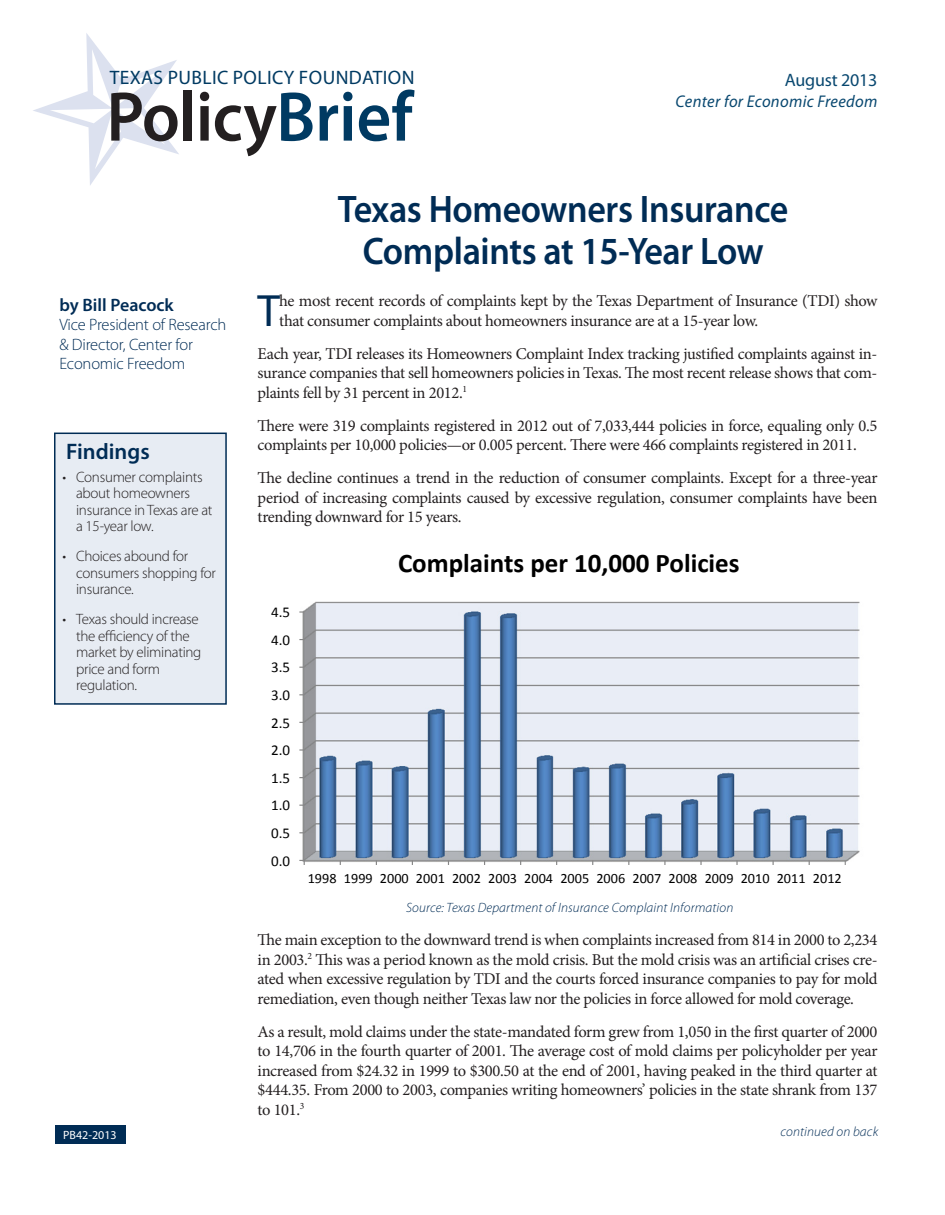
<style>
.page{position:relative;width:945px;height:1215px;background:#fff}
.page>*{position:absolute;margin:0;border:0;box-sizing:border-box;transform-origin:0 0}
.t1{font:600 70.8px "Myriad Pro";letter-spacing:-.005em;color:#231f20;scale:.95 1}
.t2{font:45.45px "Myriad Pro";color:#002c55}
.t3{font:600 38.55px/42px "Myriad Pro";letter-spacing:-.01em;color:#002c55;text-align:center;scale:.93 1}
.t4{font:700 27px "Calibri";color:#000}
.t5{font:600 22.5px "Myriad Pro";color:#002c55}
.t6{font:19.5px "Myriad Pro";letter-spacing:.02em;color:#003a62}
.t7{font:600 18px "Myriad Pro";color:#002c55}
.t8{font:18px "Myriad Pro";letter-spacing:-.01em;color:#094870}
.t9{font:italic 16.95px "Myriad Pro";letter-spacing:.02em;color:#094870}
.t10{font:16.5px/19.5px "Minion Pro";letter-spacing:-.02em;color:#231f20;text-align:justify}
.t11{font:300 16.5px/19.5px "Myriad Pro";letter-spacing:-.01em;color:#002c55}
.t12{font:300 15px/16.5px "Myriad Pro";letter-spacing:-.02em;color:#231f20}
.t13{font:15px "Calibri";color:#000}
.t14{font:14.25px "Calibri";color:#000}
.t15{font:italic 300 13.5px "Myriad Pro";letter-spacing:.01em;color:#002c55}
.t16{font:12px "Myriad Pro";color:#fff}
.s1{color:#003a62}
</style>
<div class="page">
<div style="left:55px;top:1126px;width:71px;height:18px;background:#002c55"></div>
<div style="left:54px;top:433px;width:173px;height:272px;background:#e7ecf3;border:2px solid #002c55"></div>
<img style="left:301px;top:601px;width:559px;height:263px">
<svg style="left:299px;top:860px;width:6px;height:5px"></svg>
<p class="t6" style="left:110px;top:66px;width:306px">TEXAS PUBLIC POLICY FOUNDATION</p>
<h1 class="t1" style="left:106px;top:72px;width:324px">Policy<span class="s1">Brief</span></h1>
<p class="t8" style="left:785px;top:69px;width:94px">AUGUST 2013</p>
<p class="t9" style="left:676px;top:91px;width:203px">Center for Economic Freedom</p>
<p class="t7" style="left:59px;top:293px;width:116px">by Bill Peacock</p>
<p class="t11" style="left:59px;top:315px;width:168px">Vice President of Research &amp; Director, Center for<br>Economic Freedom</p>
<h3 class="t5" style="left:66px;top:437px;width:85px">Findings</h3>
<p class="t12" style="left:76px;top:468px;width:138px;text-indent:-13px">• Consumer complaints about homeowners insurance in Texas are at a 15-year low.</p>
<p class="t12" style="left:76px;top:548px;width:141px;text-indent:-14px">• Choices abound for consumers shopping for insurance.</p>
<p class="t12" style="left:76px;top:611px;width:127px;text-indent:-14px">• Texas should increase the efficiency of the market by eliminating price and form regulation.</p>
<p class="t16" style="left:63px;top:1128px;width:55px">PB42-2013</p>
<h3 class="t3" style="left:338px;top:187px;width:486px">Texas Homeowners Insurance<br>Complaints at 15-Year Low</h3>
<h2 class="t2" style="left:258px;top:283px;width:24px">T</h2>
<p class="t10" style="left:279px;top:291px;width:600px">he most recent records of complaints kept by the Texas Department of Insurance (TDI) show that consumer complaints about homeowners insurance are at a 15-year low.</p>
<p class="t10" style="left:258px;top:344px;width:621px">Each year, TDI releases its Homeowners Complaint Index tracking justified complaints against in&shy;surance companies that sell homeowners policies in Texas. The most recent release shows that com&shy;plaints fell by 31 percent in 2012.<sup>1</sup></p>
<p class="t10" style="left:258px;top:416px;width:621px">There were 319 complaints registered in 2012 out of 7,033,444 policies in force, equaling only 0.5 complaints per 10,000 policies—or 0.005 percent. There were 466 complaints registered in 2011.</p>
<p class="t10" style="left:258px;top:468px;width:621px">The decline continues a trend in the reduction of consumer complaints. Except for a three-year period of increasing complaints caused by excessive regulation, consumer complaints have been trending downward for 15 years.</p>
<p class="t13" style="left:271px;top:603px;width:21px">4.5</p>
<p class="t13" style="left:271px;top:630px;width:21px">4.0</p>
<p class="t13" style="left:271px;top:658px;width:21px">3.5</p>
<p class="t13" style="left:271px;top:685px;width:21px">3.0</p>
<p class="t13" style="left:271px;top:713px;width:21px">2.5</p>
<p class="t13" style="left:271px;top:741px;width:21px">2.0</p>
<p class="t13" style="left:271px;top:768px;width:21px">1.5</p>
<p class="t13" style="left:271px;top:796px;width:21px">1.0</p>
<p class="t13" style="left:271px;top:824px;width:21px">0.5</p>
<p class="t13" style="left:271px;top:851px;width:21px">0.0</p>
<h3 class="t4" style="left:398px;top:546px;width:343px">Complaints per 10,000 Policies</h3>
<p class="t14" style="left:308px;top:869px;width:536px">1998 1999 2000 2001 2002 2003 2004 2005 2006 2007 2008 2009 2010 2011 2012</p>
<p class="t15" style="left:406px;top:900px;width:329px">Source: Texas Department of Insurance Complaint Information</p>
<p class="t10" style="left:258px;top:930px;width:622px">The main exception to the downward trend is when complaints increased from 814 in 2000 to 2,234 in 2003.<sup>2</sup> This was a period known as the mold crisis. But the mold crisis was an artificial crises cre&shy;ated when excessive regulation by TDI and the courts forced insurance companies to pay for mold remediation, even though neither Texas law nor the policies in force allowed for mold coverage.</p>
<p class="t10" style="left:258px;top:1022px;width:621px">As a result, mold claims under the state-mandated form grew from 1,050 in the first quarter of 2000 to 14,706 in the fourth quarter of 2001. The average cost of mold claims per policyholder per year increased from $24.32 in 1999 to $300.50 at the end of 2001, having peaked in the third quarter at $444.35. From 2000 to 2003, companies writing homeowners’ policies in the state shrank from 137 to 101.<sup>3</sup></p>
<p class="t15" style="left:781px;top:1123px;width:99px">continued on back</p>
</div>
